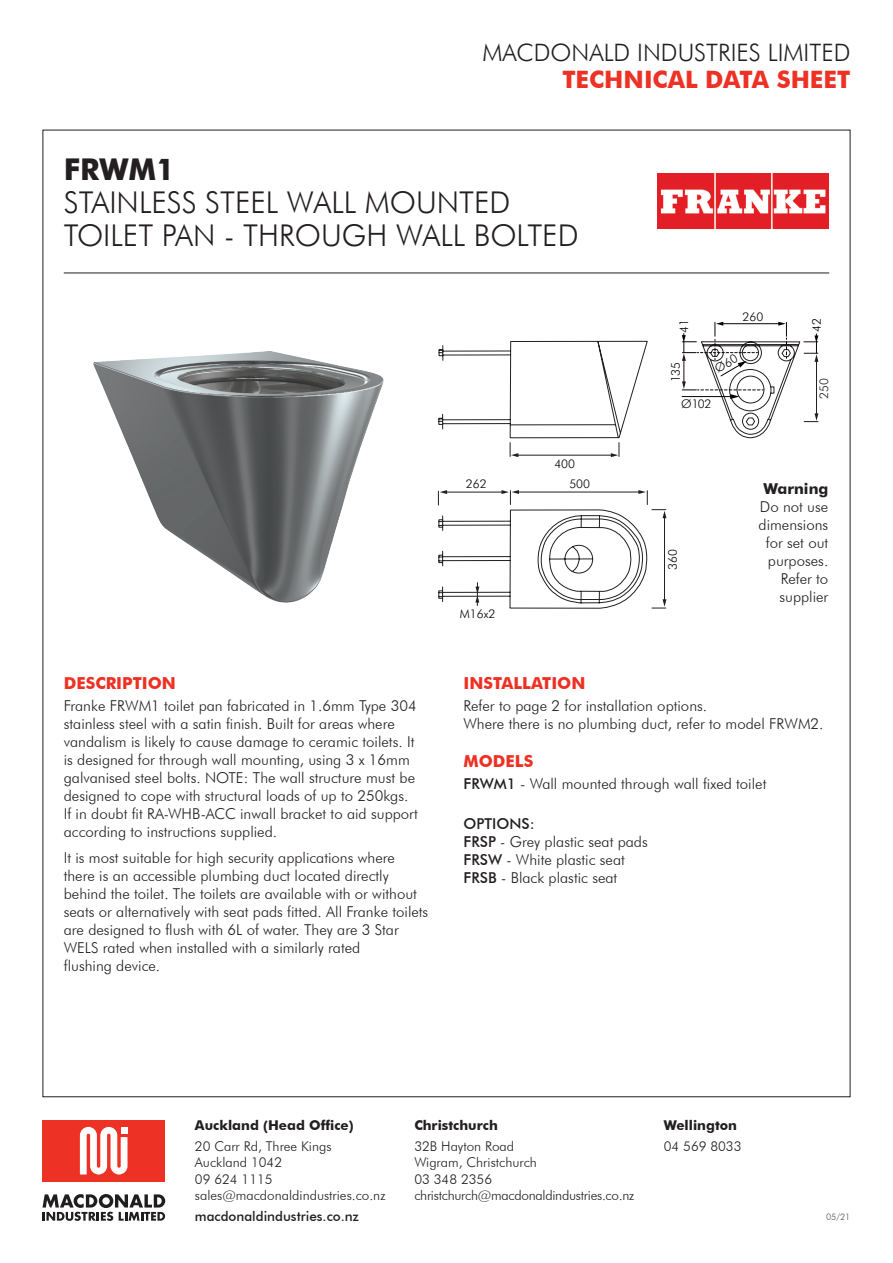
<style>
.page{position:relative;width:893px;height:1263px;background:#fff}
.page>*{position:absolute;margin:0;border:0;box-sizing:border-box;transform-origin:0 0}
.t1{font:300 30px/33px "Futura BT";color:#231f20}
.t2{font:700 30px "Futura BT";color:#231f20}
.t3{font:300 24px/27px "Futura BT";color:#231f20;text-align:right}
.t4{font:700 16.5px "Futura BT";color:#ed3124}
.t5{font:300 15px/18px "Futura BT";color:#231f20}
.t6{font:500 15px "Futura BT";color:#231f20}
.t7{font:700 15px "Futura BT";color:#231f20}
.t8{font:300 13.5px/16.5px "Futura BT";color:#231f20}
.t9{font:700 13.5px "Futura BT";color:#231f20}
.t10{font:300 13.5px "Futura BT";letter-spacing:-.02em;color:#231f20}
.t11{font:500 13.5px "Futura BT";color:#231f20}
.t12{font:300 12px/20.4px "Futura BT";color:#050504}
.t13{font:300 12px "Futura BT";color:#231f20}
.t14{font:300 9px "Futura BT";color:#545557}
.s1{font-weight:700;color:#ed3124}
.s2{font-weight:500}
</style>
<div class="page">
<hr style="left:64px;top:273px;width:765px;height:1px;background:#231f20">
<img style="left:658px;top:174px;width:170px;height:55px">
<img style="left:93px;top:351px;width:291px;height:252px">
<svg style="left:438px;top:321px;width:363px;height:288px"></svg>
<hr style="left:517px;top:455px;width:95px;height:1px;background:#231f20">
<svg style="left:511px;top:453px;width:7px;height:4px"></svg>
<svg style="left:611px;top:453px;width:7px;height:4px"></svg>
<hr style="left:518px;top:492px;width:122px;height:1px;background:#231f20">
<hr style="left:664px;top:517px;width:1px;height:84px;background:#231f20">
<svg style="left:652px;top:599px;width:14px;height:10px"></svg>
<svg style="left:638px;top:490px;width:28px;height:28px"></svg>
<hr style="left:446px;top:492px;width:57px;height:1px;background:#231f20">
<svg style="left:501px;top:490px;width:18px;height:15px"></svg>
<svg style="left:438px;top:490px;width:9px;height:15px"></svg>
<svg style="left:475px;top:583px;width:4px;height:22px"></svg>
<hr style="left:816px;top:360px;width:1px;height:55px;background:#231f20">
<svg style="left:804px;top:413px;width:14px;height:9px"></svg>
<hr style="left:722px;top:323px;width:58px;height:1px;background:#050504">
<svg style="left:804px;top:334px;width:14px;height:28px"></svg>
<svg style="left:778px;top:322px;width:9px;height:36px"></svg>
<div style="left:42px;top:1120px;width:123px;height:61px;background:#ed3124"></div>
<svg style="left:80px;top:1127px;width:48px;height:47px"></svg>
<svg style="left:42px;top:1194px;width:123px;height:27px"></svg>
<svg style="left:682px;top:322px;width:81px;height:77px"></svg>
<p class="t3" style="left:483px;top:39px;width:369px">MACDONALD INDUSTRIES LIMITED<br><span class="s1">TECHNICAL DATA SHEET</span></p>
<p class="t2" style="left:64px;top:151px;width:113px">FRWM1</p>
<p class="t1" style="left:64px;top:185px;width:516px">STAINLESS STEEL WALL MOUNTED<br>TOILET PAN - THROUGH WALL BOLTED</p>
<p class="t12" style="left:466px;top:474px;width:22px">262</p>
<p class="t12" style="left:460px;top:603px;width:37px">M16x2</p>
<p class="t12" style="left:569px;top:453px;width:22px;text-indent:-15px">400<br>500</p>
<p class="t12" style="left:673px;top:333px;width:15px;rotate:-90deg">41</p>
<p class="t12" style="left:665px;top:382px;width:21px;rotate:-90deg">135</p>
<p class="t12" style="left:681px;top:393px;width:32px">Ø102</p>
<p class="t12" style="left:662px;top:570px;width:22px;rotate:-90deg">360</p>
<p class="t12" style="left:743px;top:306px;width:22px">260</p>
<p class="t12" style="left:806px;top:332px;width:15px;rotate:-90deg">42</p>
<p class="t13" style="left:817px;top:399px;width:22px;rotate:-90deg">250</p>
<p class="t7" style="left:763px;top:480px;width:66px">Warning</p>
<p class="t5" style="left:759px;top:498px;width:71px;text-align:right">Do not use dimensions for set out purposes.<br>Refer to supplier</p>
<p class="t4" style="left:64px;top:673px;width:114px">DESCRIPTION</p>
<p class="t5" style="left:64px;top:696px;width:355px">Franke FRWM1 toilet pan fabricated in 1.6mm Type 304 stainless steel with a satin finish. Built for areas where vandalism is likely to cause damage to ceramic toilets. It is designed for through wall mounting, using 3 x 16mm galvanised steel bolts. NOTE: The wall structure must be designed to cope with structural loads of up to 250kgs.<br>If in doubt fit RA-WHB-ACC inwall bracket to aid support according to instructions supplied.</p>
<p class="t5" style="left:64px;top:849px;width:366px">It is most suitable for high security applications where there is an accessible plumbing duct located directly behind the toilet. The toilets are available with or without seats or alternatively with seat pads fitted. All Franke toilets are designed to flush with 6L of water. They are 3 Star WELS rated when installed with a similarly rated<br>flushing device.</p>
<p class="t4" style="left:463px;top:673px;width:123px">INSTALLATION</p>
<p class="t5" style="left:463px;top:696px;width:362px">Refer to page 2 for installation options.<br>Where there is no plumbing duct, refer to model FRWM2.</p>
<p class="t4" style="left:463px;top:751px;width:71px">MODELS</p>
<p class="t5" style="left:463px;top:774px;width:304px"><span class="s2">FRWM1</span> - Wall mounted through wall fixed toilet</p>
<p class="t6" style="left:463px;top:814px;width:73px">OPTIONS:</p>
<p class="t5" style="left:463px;top:832px;width:186px"><span class="s2">FRSP</span> - Grey plastic seat pads</p>
<p class="t5" style="left:463px;top:850px;width:163px"><span class="s2">FRSW</span> - White plastic seat</p>
<p class="t5" style="left:463px;top:868px;width:155px"><span class="s2">FRSB</span> - Black plastic seat</p>
<p class="t9" style="left:195px;top:1117px;width:160px">Auckland (Head Office)</p>
<p class="t8" style="left:195px;top:1137px;width:192px">20 Carr Rd, Three Kings<br>Auckland 1042<br>09 624 1115 sales@macdonaldindustries.co.nz</p>
<p class="t11" style="left:195px;top:1208px;width:165px">macdonaldindustries.co.nz</p>
<p class="t9" style="left:414px;top:1117px;width:85px">Christchurch</p>
<p class="t8" style="left:414px;top:1137px;width:101px">32B Hayton Road</p>
<p class="t8" style="left:414px;top:1154px;width:124px">Wigram, Christchurch</p>
<p class="t8" style="left:414px;top:1170px;width:79px">03 348 2356</p>
<p class="t10" style="left:414px;top:1187px;width:221px">christchurch@macdonaldindustries.co.nz</p>
<p class="t9" style="left:664px;top:1117px;width:75px">Wellington</p>
<p class="t8" style="left:664px;top:1137px;width:79px">04 569 8033</p>
<p class="t14" style="left:826px;top:1212px;width:26px">05/21</p>
</div>
